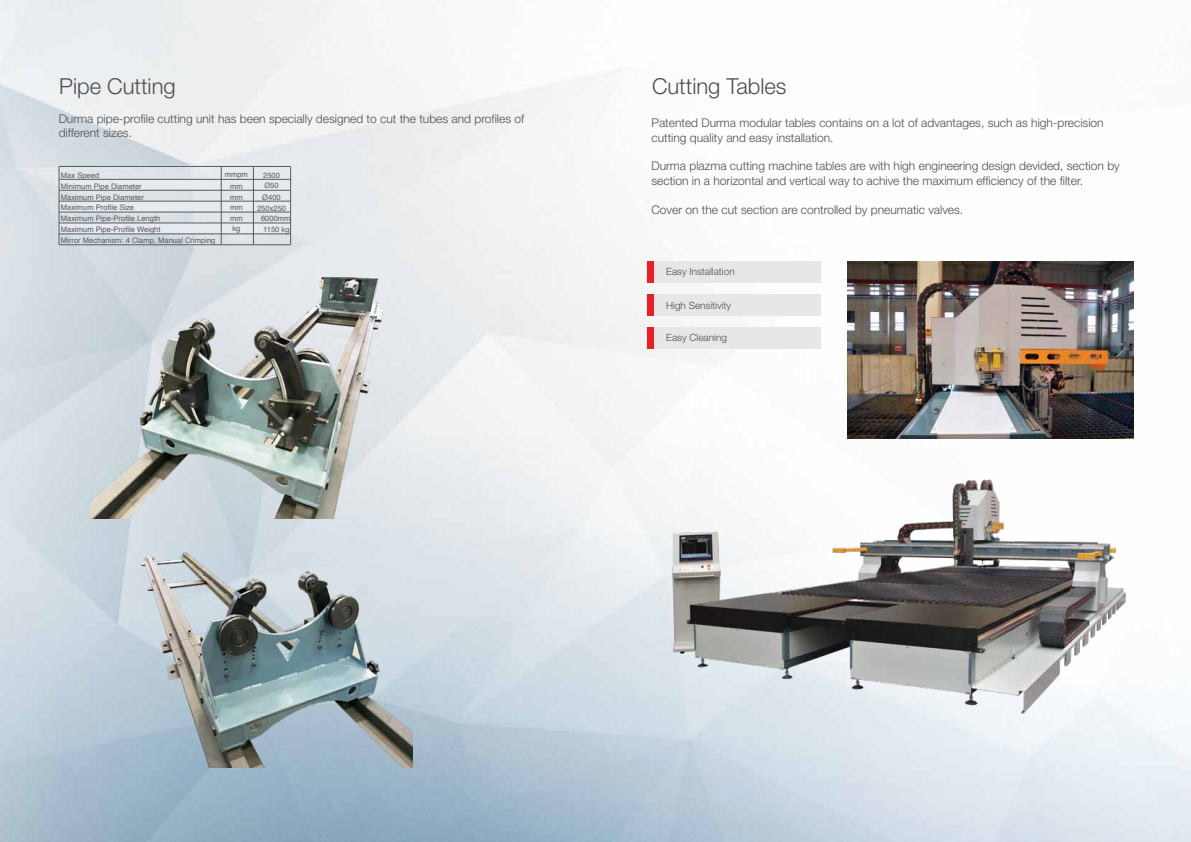
<style>
.page{position:relative;width:1191px;height:842px;background:#fff}
.page>*{position:absolute;margin:0;border:0;box-sizing:border-box;transform-origin:0 0}
.t1{font:300 22px "Helvetica Neue LT Pro";color:#4d4d4f}
.t2{font:300 12px/14.4px "Helvetica Neue LT Pro";color:#4d4d4f}
.t3{font:300 10px "Helvetica Neue LT Pro";color:#4d4d4f}
.t4{font:7.6px/10.5px "Helvetica";color:#58595b}
</style>
<div class="page">
<img style="left:0;top:0;width:1191px;height:842px">
<img style="left:92px;top:277px;width:321px;height:242px">
<div style="left:59px;top:179px;width:232px;height:11px;background:#e6ebef"></div>
<hr style="left:59px;top:179px;width:232px;height:1px;background:#58595b">
<hr style="left:59px;top:166px;width:232px;height:1px;background:#58595b">
<hr style="left:59px;top:190px;width:232px;height:1px;background:#58595b">
<div style="left:59px;top:201px;width:232px;height:11px;background:#e6ebef"></div>
<hr style="left:59px;top:201px;width:232px;height:1px;background:#58595b">
<hr style="left:59px;top:212px;width:232px;height:1px;background:#58595b">
<div style="left:59px;top:223px;width:232px;height:11px;background:#e6ebef"></div>
<hr style="left:59px;top:223px;width:232px;height:1px;background:#58595b">
<hr style="left:59px;top:234px;width:232px;height:1px;background:#58595b">
<hr style="left:59px;top:245px;width:232px;height:1px;background:#58595b">
<hr style="left:59px;top:166px;width:1px;height:79px;background:#58595b">
<hr style="left:221px;top:167px;width:1px;height:78px;background:#58595b">
<hr style="left:290px;top:167px;width:1px;height:78px;background:#58595b">
<hr style="left:253px;top:167px;width:1px;height:78px;background:#58595b">
<img style="left:651px;top:455px;width:482px;height:278px">
<div style="left:653px;top:261px;width:167px;height:22px;background:#e6e7e8"></div>
<div style="left:653px;top:294px;width:167px;height:22px;background:#e6e7e8"></div>
<div style="left:653px;top:327px;width:167px;height:21px;background:#e6e7e8"></div>
<div style="left:647px;top:261px;width:6px;height:22px;background:#ed1d24"></div>
<div style="left:647px;top:294px;width:6px;height:22px;background:#ed1d24"></div>
<div style="left:647px;top:327px;width:6px;height:21px;background:#ed1d24"></div>
<img style="left:848px;top:261px;width:285px;height:178px">
<img style="left:109px;top:539px;width:304px;height:228px">
<h1 class="t1" style="left:59px;top:72px;width:118px">Pipe Cutting</h1>
<p class="t2" style="left:59px;top:111px;width:467px">Durma pipe-profile cutting unit has been specially designed to cut the tubes and profiles of different sizes.</p>
<p class="t4" style="left:61px;top:170px;width:82px;line-height:11.1px">Max Speed<br>Minimum Pipe Diameter</p>
<p class="t4" style="left:61px;top:202px;width:75px">Maximum Profile Size</p>
<p class="t4" style="left:61px;top:224px;width:101px">Maximum Pipe-Profile Weight</p>
<p class="t4" style="left:225px;top:168px;width:25px;line-height:12.4px;text-align:center">mmpm mm</p>
<p class="t4" style="left:230px;top:192px;width:14px;text-align:center">mm mm mm kg</p>
<p class="t4" style="left:263px;top:171px;width:18px;line-height:9.6px">2500<br>Ø50</p>
<p class="t4" style="left:257px;top:192px;width:31px;line-height:11.3px;text-align:center">Ø400<br>250x250</p>
<p class="t4" style="left:261px;top:213px;width:31px;line-height:11.3px">6000mm<br>1150 kg</p>
<p class="t4" style="left:61px;top:192px;width:84px">Maximum Pipe Diameter</p>
<p class="t4" style="left:61px;top:213px;width:101px">Maximum Pipe-Profile Length</p>
<p class="t4" style="left:61px;top:235px;width:156px">Mirror Mechanism: 4 Clamp, Manual Crimping</p>
<h1 class="t1" style="left:652px;top:72px;width:136px">Cutting Tables</h1>
<p class="t2" style="left:651px;top:115px;width:454px">Patented Durma modular tables contains on a lot of advantages, such as high-precision cutting quality and easy installation.</p>
<p class="t2" style="left:651px;top:159px;width:470px">Durma plazma cutting machine tables are with high engineering design devided, section by section in a horizontal and vertical way to achive the maximum efficiency of the filter.</p>
<p class="t2" style="left:651px;top:202px;width:313px">Cover on the cut section are controlled by pneumatic valves.</p>
<p class="t3" style="left:666px;top:265px;width:70px">Easy Installation</p>
<p class="t3" style="left:666px;top:299px;width:66px">High Sensitivity</p>
<p class="t3" style="left:666px;top:331px;width:62px">Easy Cleaning</p>
</div>
